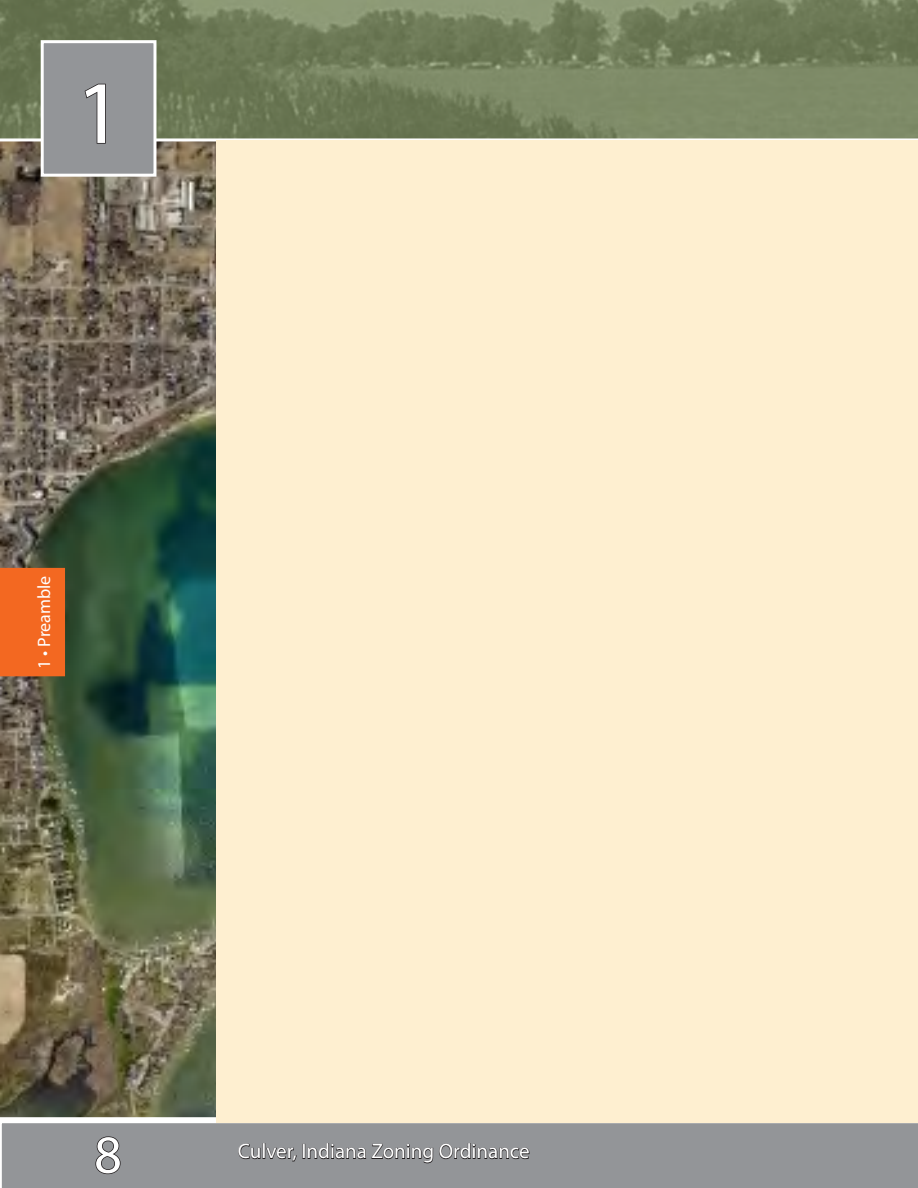
<style>
.page{position:relative;width:918px;height:1188px;background:#fff}
.page>*{position:absolute;margin:0;border:0;box-sizing:border-box;transform-origin:0 0}
.t1{font:90px "Myriad Pro";color:#fff}
.t2{font:54px "Myriad Pro";color:#fff}
.t3{font:21px "Myriad Pro";color:#fff}
.Section{font:18px "Myriad Pro";color:#fff}
</style>
<div class="page">
<img style="left:0;top:141px;width:216px;height:976px">
<div style="left:0;top:1117px;width:918px;height:71px;background:#939598"></div>
<svg style="left:0;top:0;width:918px;height:139px;background:#74805d"></svg>
<div style="left:41px;top:40px;width:115px;height:137px;background:#939598;border:3px solid #fff"></div>
<svg style="left:84px;top:83px;width:22px;height:61px"></svg>
<div style="left:216px;top:140px;width:702px;height:983px;background:#feefd0"></div>
<svg style="left:238px;top:1124px;width:314px;height:54px;background:#888a8d"></svg>
<svg style="left:95px;top:1136px;width:26px;height:39px"></svg>
<div style="left:0;top:568px;width:65px;height:108px;background:#f36821"></div>
<p class="t1" style="left:76px;top:57px;width:48px">1</p>
<p class="Section" style="left:33px;top:669px;width:95px;rotate:-90deg">1 • Preamble</p>
<p class="t2" style="left:94px;top:1121px;width:29px">8</p>
<p class="t3" style="left:238px;top:1138px;width:293px">Culver, Indiana Zoning Ordinance</p>
<p class="t3" style="left:238px;top:1138px;width:315px">Bourbon, Indi na Zoning Ordi ance</p>
</div>
